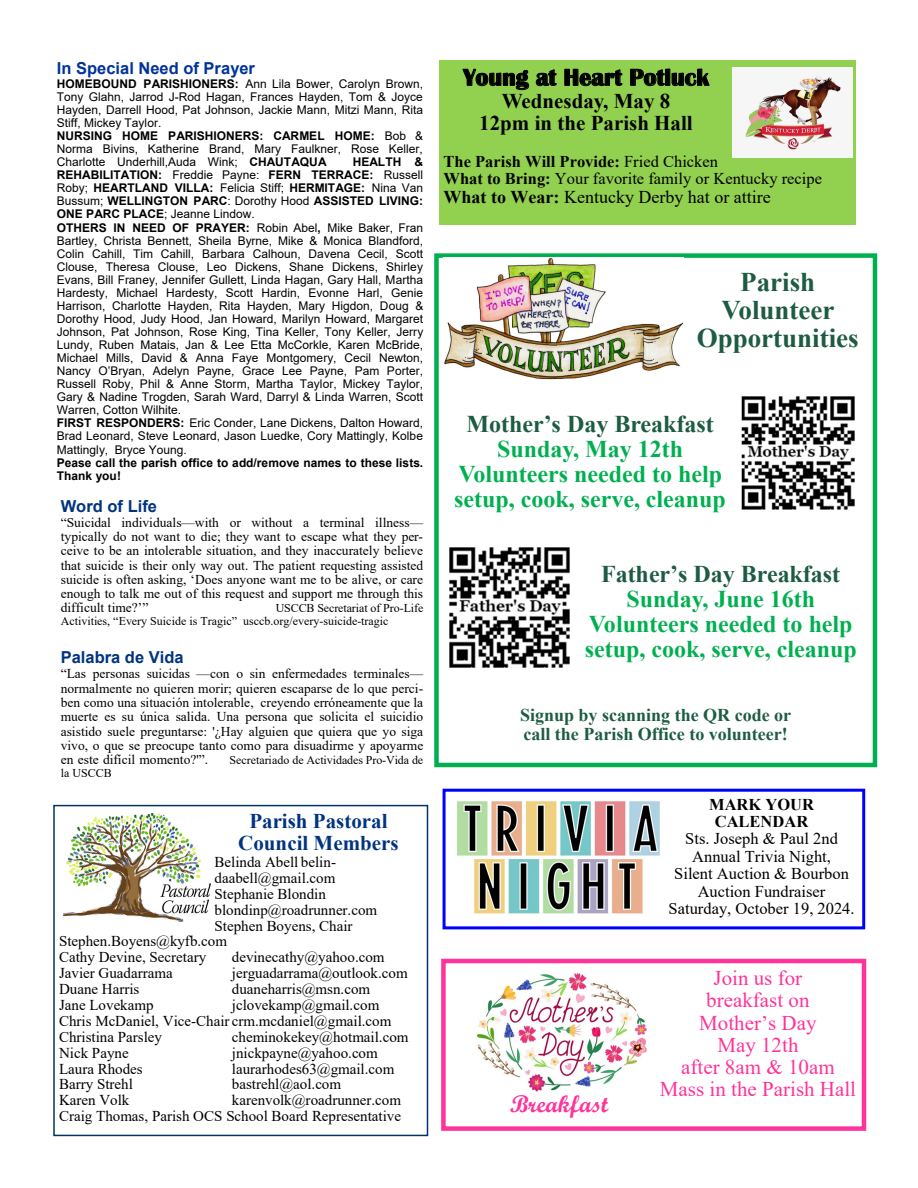
<style>
.page{position:relative;width:918px;height:1188px;background:#fff}
.page>*{position:absolute;margin:0;border:0;box-sizing:border-box;transform-origin:0 0}
.t1{font:700 27px/28.2px "Times New Roman";color:#1d5c42;text-align:center}
.t2{font:700 24px/25px "Times New Roman";color:#00b050;text-align:center}
.t3{font:700 24px "Britannic";color:#000}
.t4{font:24px "Script MT Bold";color:#ff339a}
.t5{font:21px/22.2px "Times New Roman";color:#ff339a;text-align:center}
.t6{font:700 21px/21.9px "Times New Roman";color:#000;text-align:center}
.t7{font:700 21px/21.9px "Times New Roman";color:#003380;text-align:center}
.t8{font:700 18px/18.8px "Times New Roman";color:#1d5c42}
.t9{font:18px "Times New Roman";color:#000}
.t10{font:16.5px/17.4px "Times New Roman";color:#000}
.t11{font:700 16.5px "Arial";color:#003380}
.t12{font:700 16.5px "Arial";color:#00339a}
.t13{font:15px/15.9px "Times New Roman";color:#000}
.t14{font:13.5px/14.2px "Times New Roman";color:#000;text-align:justify}
.t15{font:12px/13px "Arial";color:#000}
.t16{font:12px/13px "Times New Roman";color:#000}
.s1{font-weight:700}
.s2{color:#1d5c42}
</style>
<div class="page">
<div style="left:439px;top:60px;width:417px;height:164px;background:#92d050"></div>
<div style="left:434px;top:253px;width:443px;height:514px;border:4px solid #00b050"></div>
<img style="left:444px;top:258px;width:239px;height:122px">
<img style="left:741px;top:396px;width:114px;height:114px">
<img style="left:450px;top:548px;width:119px;height:119px">
<div style="left:443px;top:789px;width:422px;height:140px;border:3px solid #00f"></div>
<img style="left:457px;top:801px;width:203px;height:113px">
<div style="left:441px;top:959px;width:425px;height:172px;border:4px solid #f39"></div>
<img style="left:476px;top:973px;width:171px;height:119px">
<img style="left:733px;top:68px;width:120px;height:90px">
<div style="left:53px;top:805px;width:375px;height:331px;border:2px solid #036"></div>
<img style="left:63px;top:814px;width:147px;height:108px">
<p class="t12" style="left:57px;top:56px;width:200px">In Special Need of Prayer</p>
<p class="t15" style="left:57px;top:77px;width:368px"><span class="s1">HOMEBOUND PARISHIONERS:</span> Ann Lila Bower, Carolyn Brown, Tony Glahn, Jarrod J-Rod Hagan, Frances Hayden, Tom &amp; Joyce Hayden, Darrell Hood, Pat Johnson, Jackie Mann, Mitzi Mann, Rita Stiff, Mickey Taylor.<br><span class="s1">NURSING HOME PARISHIONERS: CARMEL HOME:</span> Bob &amp; Norma Bivins, Katherine Brand, Mary Faulkner, Rose Keller, Charlotte Underhill,Auda Wink; <span class="s1">CHAUTAQUA</span></p>
<p class="t15" style="left:57px;top:155px;width:368px;text-indent:296px"><span class="s1">HEALTH &amp; REHABILITATION:</span> Freddie Payne: <span class="s1">FERN TERRACE:</span> Russell Roby; <span class="s1">HEARTLAND VILLA:</span> Felicia Stiff; <span class="s1">HERMITAGE:</span> Nina Van Bussum; <span class="s1">WELLINGTON PARC</span>: Dorothy Hood <span class="s1">ASSISTED LIVING:<br>ONE PARC PLACE</span>; Jeanne Lindow.<br><span class="s1">OTHERS IN NEED OF PRAYER:</span> Robin Abel<span class="s1">,</span> Mike Baker, Fran Bartley, Christa Bennett, Sheila Byrne, Mike &amp; Monica Blandford, Colin Cahill, Tim Cahill, Barbara Calhoun, Davena Cecil, Scott Clouse, Theresa Clouse, Leo Dickens, Shane Dickens, Shirley Evans, Bill Franey, Jennifer Gullett, Linda Hagan, Gary Hall, Martha Hardesty, Michael Hardesty, Scott Hardin, Evonne Harl, Genie Harrison, Charlotte Hayden, Rita Hayden, Mary Higdon, Doug &amp; Dorothy Hood, Judy Hood, Jan Howard, Marilyn Howard, Margaret Johnson, Pat Johnson, Rose King, Tina Keller, Tony Keller, Jerry Lundy, Ruben Matais, Jan &amp; Lee Etta McCorkle, Karen McBride, Michael Mills, David &amp; Anna Faye Montgomery, Cecil Newton, Nancy O’Bryan, Adelyn Payne, Grace Lee Payne, Pam Porter, Russell Roby, Phil &amp; Anne Storm, Martha Taylor, Mickey Taylor, Gary &amp; Nadine Trogden, Sarah Ward, Darryl &amp; Linda Warren, Scott Warren, Cotton Wilhite.<br><span class="s1">FIRST RESPONDERS:</span> Eric Conder, Lane Dickens, Dalton Howard, Brad Leonard, Steve Leonard, Jason Luedke, Cory Mattingly, Kolbe Mattingly, Bryce Young.<br><span class="s1">Pease call the parish office to add/remove names to these lists.<br>Thank you!</span></p>
<p class="t11" style="left:61px;top:494px;width:98px">Word of Life</p>
<p class="t14" style="left:61px;top:515px;width:364px">“Suicidal individuals—with or without a terminal illness— typically do not want to die; they want to escape what they per&shy;ceive to be an intolerable situation, and they inaccurately believe that suicide is their only way out. The patient requesting assisted suicide is often asking, ‘Does anyone want me to be alive, or care enough to talk me out of this request and support me through this difficult time?’”</p>
<p class="t16" style="left:61px;top:602px;width:364px;text-indent:215px">USCCB Secretariat of Pro-Life<br>Activities, “Every Suicide is Tragic” usccb.org/every-suicide-tragic</p>
<p class="t11" style="left:61px;top:646px;width:124px">Palabra de Vida</p>
<p class="t14" style="left:61px;top:666px;width:364px">“Las personas suicidas —con o sin enfermedades terminales— normalmente no quieren morir; quieren escaparse de lo que perci&shy;ben como una situación intolerable, creyendo erróneamente que la muerte es su única salida. Una persona que solicita el suicidio asistido suele preguntarse: '¿Hay alguien que quiera que yo siga vivo, o que se preocupe tanto como para disuadirme y apoyarme en este difícil momento?'”.</p>
<p class="t16" style="left:230px;top:753px;width:195px">Secretariado de Actividades Pro-Vida de</p>
<p class="t16" style="left:61px;top:766px;width:52px">la USCCB</p>
<p class="t7" style="left:238px;top:809px;width:162px">Parish Pastoral<br>Council Members</p>
<p class="t13" style="left:215px;top:854px;width:123px">Belinda Abell belin-</p>
<p class="t13" style="left:215px;top:869px;width:122px">daabell@gmail.com</p>
<p class="t13" style="left:215px;top:885px;width:113px">Stephanie Blondin</p>
<p class="t13" style="left:215px;top:901px;width:164px">blondinp@roadrunner.com</p>
<p class="t13" style="left:215px;top:917px;width:139px">Stephen Boyens, Chair</p>
<p class="t13" style="left:59px;top:933px;width:170px">Stephen.Boyens@kyfb.com</p>
<p class="t13" style="left:59px;top:949px;width:149px">Cathy Devine, Secretary</p>
<p class="t13" style="left:232px;top:949px;width:154px">devinecathy@yahoo.com</p>
<p class="t13" style="left:59px;top:965px;width:115px">Javier Guadarrama</p>
<p class="t13" style="left:232px;top:965px;width:177px">jerguadarrama@outlook.com</p>
<p class="t13" style="left:59px;top:981px;width:82px">Duane Harris</p>
<p class="t13" style="left:232px;top:981px;width:140px">duaneharris@msn.com</p>
<p class="t13" style="left:59px;top:997px;width:96px">Jane Lovekamp</p>
<p class="t13" style="left:59px;top:997px;width:334px;text-indent:173px">jclovekamp@gmail.com<br>Chris McDaniel, Vice-Chair crm.mcdaniel@gmail.com<br>Christina Parsley</p>
<p class="t13" style="left:232px;top:1028px;width:178px">cheminokekey@hotmail.com</p>
<p class="t13" style="left:59px;top:1044px;width:71px">Nick Payne</p>
<p class="t13" style="left:232px;top:1044px;width:147px">jnickpayne@yahoo.com</p>
<p class="t13" style="left:59px;top:1060px;width:85px">Laura Rhodes</p>
<p class="t13" style="left:232px;top:1060px;width:164px">laurarhodes63@gmail.com</p>
<p class="t13" style="left:59px;top:1076px;width:75px">Barry Strehl</p>
<p class="t13" style="left:232px;top:1076px;width:111px">bastrehl@aol.com</p>
<p class="t13" style="left:59px;top:1092px;width:72px">Karen Volk</p>
<p class="t13" style="left:59px;top:1092px;width:344px;text-align:right">karenvolk@roadrunner.com<br>Craig Thomas, Parish OCS School Board Representative</p>
<p class="t3" style="left:463px;top:64px;width:247px">Young at Heart Potluck</p>
<p class="t6" style="left:479px;top:89px;width:215px">Wednesday, May 8<br>12pm in the Parish Hall</p>
<p class="t10" style="left:444px;top:152px;width:380px"><span class="s1">The Parish Will Provide:</span> Fried Chicken<br><span class="s1">What to Bring:</span> Your favorite family or Kentucky recipe</p>
<p class="t9" style="left:444px;top:185px;width:329px"><span class="s1">What to Wear:</span> Kentucky Derby hat or attire</p>
<p class="t1" style="left:697px;top:267px;width:164px">Parish<br>Volunteer<br>Opportunities</p>
<p class="t2" style="left:454px;top:411px;width:273px"><span class="s2">Mother’s Day Breakfast<br></span>Sunday, May 12th<br>Volunteers needed to help setup, cook, serve, cleanup</p>
<p class="t2" style="left:585px;top:561px;width:274px"><span class="s2">Father’s Day Breakfast<br></span>Sunday, June 16th<br>Volunteers needed to help setup, cook, serve, cleanup</p>
<p class="t8" style="left:520px;top:705px;width:273px">Signup by scanning the QR code or call the Parish Office to volunteer!</p>
<p class="t4" style="left:510px;top:1090px;width:100px">Breakfast</p>
<p class="t10" style="left:669px;top:795px;width:187px;text-align:center"><span class="s1">MARK YOUR<br>CALENDAR<br></span>Sts. Joseph &amp; Paul 2nd<br>Annual Trivia Night,<br>Silent Auction &amp; Bourbon<br>Auction Fundraiser<br>Saturday, October 19, 2024.</p>
<p class="t5" style="left:660px;top:966px;width:198px">Join us for<br>breakfast on<br>Mother’s Day<br>May 12th<br>after 8am &amp; 10am<br>Mass in the Parish Hall</p>
</div>
